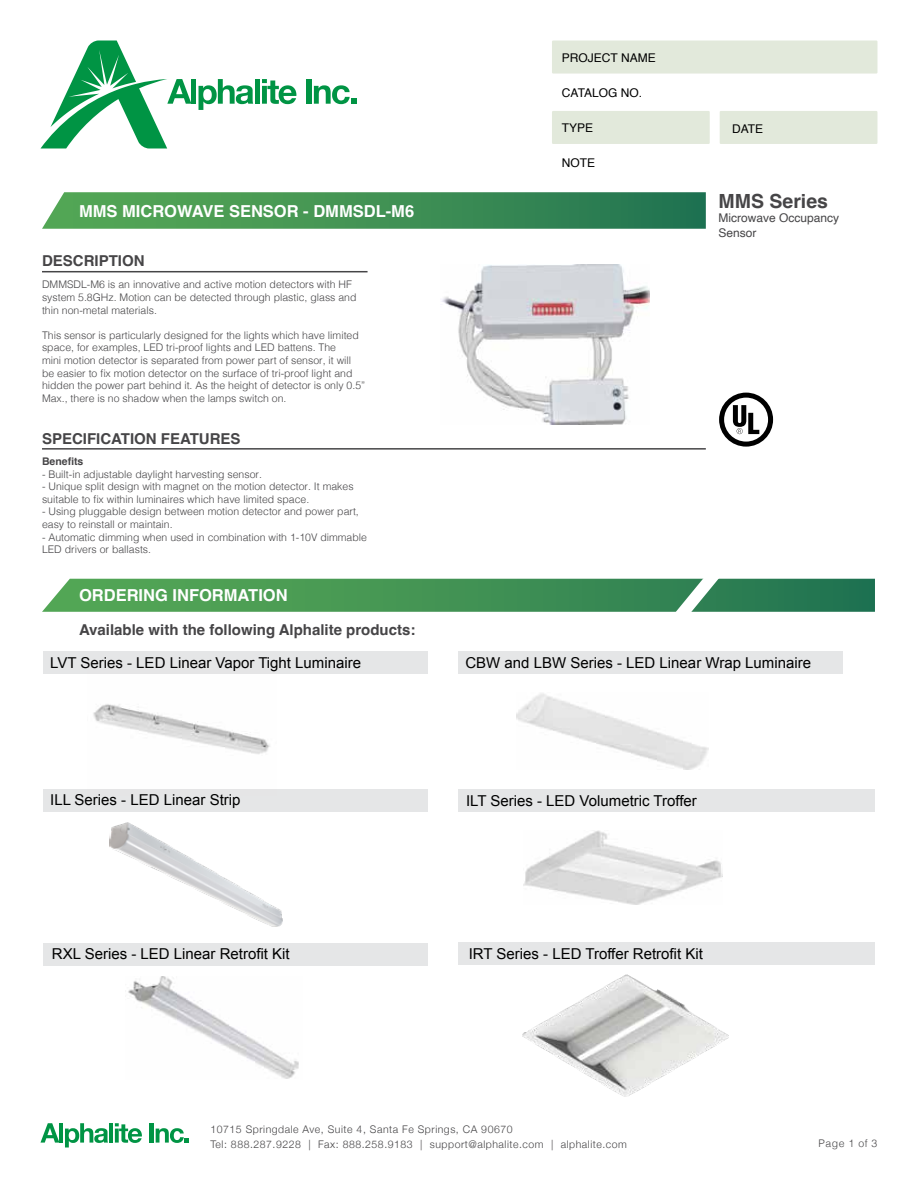
<style>
.page{position:relative;width:918px;height:1188px;background:#fff}
.page>*{position:absolute;margin:0;border:0;box-sizing:border-box;transform-origin:0 0}
.t1{font:700 19.5px "Helvetica";color:#464547}
.t2{font:700 16.5px "Helvetica";color:#fff}
.t3{font:15px "Arial";color:#000}
.t4{font:700 15px "Helvetica";color:#464547}
.t5{font:12px "Helvetica";color:#000}
.t6{font:12px/14.4px "Helvetica";color:#464547}
.t7{font:300 10.5px/12.6px "Helvetica";color:#464547}
.t8{font:300 10.5px/15px "Helvetica Neue";letter-spacing:.05em;color:#464547}
.t9{font:700 10.5px "Helvetica";color:#464547}
</style>
<div class="page">
<svg style="left:41px;top:1123px;width:18px;height:20px"></svg>
<hr style="left:59px;top:1123px;width:4px;height:20px;background:#009444">
<svg style="left:65px;top:1123px;width:43px;height:24px"></svg>
<hr style="left:109px;top:1123px;width:4px;height:20px;background:#009444">
<svg style="left:115px;top:1123px;width:27px;height:20px"></svg>
<div style="left:149px;top:1123px;width:5px;height:20px;background:#009444"></div>
<svg style="left:156px;top:1128px;width:33px;height:15px"></svg>
<svg style="left:42px;top:192px;width:664px;height:37px;background:#449358"></svg>
<hr style="left:42px;top:271px;width:326px;height:1px;background:#464547">
<hr style="left:42px;top:448px;width:664px;height:2px;background:#464547">
<svg style="left:42px;top:578px;width:833px;height:34px;background:#4b975e"></svg>
<svg style="left:719px;top:393px;width:54px;height:54px"></svg>
<img style="left:128px;top:976px;width:171px;height:103px">
<img style="left:523px;top:830px;width:200px;height:75px">
<img style="left:93px;top:704px;width:177px;height:50px">
<div style="left:43px;top:652px;width:385px;height:22px;background:#e5e6e7"></div>
<div style="left:43px;top:943px;width:385px;height:23px;background:#e5e6e7"></div>
<div style="left:458px;top:651px;width:385px;height:23px;background:#e5e6e7"></div>
<div style="left:43px;top:789px;width:385px;height:22px;background:#e5e6e7"></div>
<div style="left:459px;top:789px;width:416px;height:23px;background:#e5e6e7"></div>
<div style="left:459px;top:942px;width:416px;height:23px;background:#e5e6e7"></div>
<svg style="left:41px;top:40px;width:150px;height:108px"></svg>
<div style="left:191px;top:79px;width:5px;height:25px;background:#009444"></div>
<svg style="left:199px;top:79px;width:54px;height:31px"></svg>
<div style="left:255px;top:79px;width:5px;height:25px;background:#009444"></div>
<svg style="left:262px;top:79px;width:34px;height:25px"></svg>
<div style="left:306px;top:79px;width:5px;height:25px;background:#009444"></div>
<svg style="left:314px;top:85px;width:42px;height:19px"></svg>
<div style="left:552px;top:40px;width:326px;height:34px;background:#e2e9db"></div>
<div style="left:552px;top:111px;width:158px;height:33px;background:#e2e9db"></div>
<div style="left:720px;top:111px;width:158px;height:33px;background:#e2e9db"></div>
<img style="left:441px;top:265px;width:209px;height:160px">
<img style="left:110px;top:823px;width:172px;height:104px">
<img style="left:523px;top:974px;width:206px;height:122px">
<h2 class="t2" style="left:79px;top:201px;width:337px">MMS MICROWAVE SENSOR - DMMSDL-M6</h2>
<h3 class="t4" style="left:42px;top:252px;width:104px">DESCRIPTION</h3>
<p class="t7" style="left:42px;top:278px;width:316px">DMMSDL-M6 is an innovative and active motion detectors with HF system 5.8GHz. Motion can be detected through plastic, glass and thin non-metal materials.</p>
<p class="t7" style="left:42px;top:328px;width:325px">This sensor is particularly designed for the lights which have limited space, for examples, LED tri-proof lights and LED battens. The<br>mini motion detector is separated from power part of sensor, it will be easier to fix motion detector on the surface of tri-proof light and hidden the power part behind it. As the height of detector is only 0.5” Max., there is no shadow when the lamps switch on.</p>
<h3 class="t4" style="left:42px;top:430px;width:200px">SPECIFICATION FEATURES</h3>
<p class="t9" style="left:42px;top:455px;width:43px">Benefits</p>
<p class="t7" style="left:42px;top:467px;width:221px">- Built-in adjustable daylight harvesting sensor.</p>
<p class="t7" style="left:42px;top:479px;width:313px">- Unique split design with magnet on the motion detector. It makes suitable to fix within luminaires which have limited space.</p>
<p class="t7" style="left:42px;top:505px;width:318px">- Using pluggable design between motion detector and power part, easy to reinstall or maintain.</p>
<p class="t7" style="left:42px;top:530px;width:326px">- Automatic dimming when used in combination with 1-10V dimmable<br>LED drivers or ballasts.</p>
<h2 class="t2" style="left:79px;top:586px;width:210px">ORDERING INFORMATION</h2>
<h3 class="t4" style="left:79px;top:620px;width:338px">Available with the following Alphalite products:</h3>
<h3 class="t3" style="left:50px;top:652px;width:312px">LVT Series - LED Linear Vapor Tight Luminaire</h3>
<h3 class="t3" style="left:50px;top:790px;width:192px">ILL Series - LED Linear Strip</h3>
<p class="t5" style="left:562px;top:49px;width:95px">PROJECT NAME</p>
<p class="t5" style="left:562px;top:84px;width:82px">CATALOG NO.</p>
<p class="t5" style="left:562px;top:119px;width:33px">TYPE</p>
<p class="t5" style="left:562px;top:154px;width:35px">NOTE</p>
<p class="t5" style="left:732px;top:120px;width:33px">DATE</p>
<h1 class="t1" style="left:719px;top:189px;width:111px">MMS Series</h1>
<p class="t6" style="left:719px;top:211px;width:122px">Microwave Occupancy<br>Sensor</p>
<h3 class="t3" style="left:465px;top:653px;width:347px">CBW and LBW Series - LED Linear Wrap Luminaire</h3>
<h3 class="t3" style="left:466px;top:791px;width:232px">ILT Series - LED Volumetric Troffer</h3>
<h3 class="t3" style="left:52px;top:944px;width:239px">RXL Series - LED Linear Retrofit Kit</h3>
<h3 class="t3" style="left:469px;top:944px;width:236px">IRT Series - LED Troffer Retrofit Kit</h3>
<p class="t8" style="left:210px;top:1120px;width:418px">10715 Springdale Ave, Suite 4, Santa Fe Springs, CA 90670<br>Tel: 888.287.9228 | Fax: 888.258.9183 | support@alphalite.com | alphalite.com</p>
<p class="t7" style="left:819px;top:1137px;width:60px">Page 1 of 3</p>
</div>
